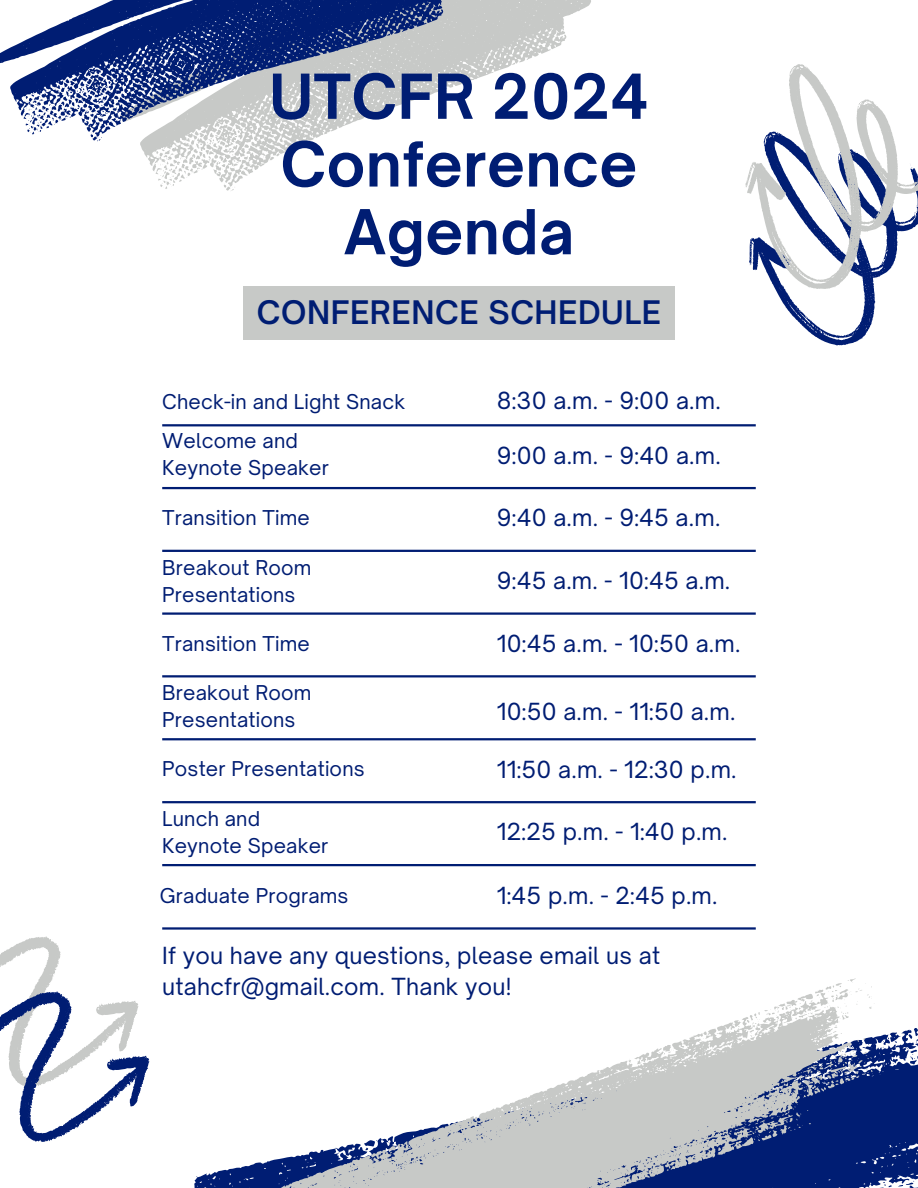
<style>
.page{position:relative;width:918px;height:1188px;background:#fff}
.page>*{position:absolute;margin:0;border:0;box-sizing:border-box;transform-origin:0 0}
.t1{font:700 59.25px/67.8px "Open Sauce One";letter-spacing:.01em;color:#001d73;text-align:center}
.t2{font:600 31.05px "Open Sauce One";letter-spacing:.02em;color:#001d73}
.t3{font:22.5px/30.8px "Open Sauce One";letter-spacing:.01em;color:#001d73}
.t4{font:19.65px "Open Sauce One";letter-spacing:.01em;color:#001d73}
.t5{font:19.5px/27px "Open Sauce One";letter-spacing:.01em;color:#001d73}
</style>
<div class="page">
<svg style="left:783px;top:304px;width:92px;height:42px"></svg>
<svg style="left:745px;top:64px;width:173px;height:240px"></svg>
<svg style="left:149px;top:0;width:442px;height:191px"></svg>
<div style="left:243px;top:286px;width:432px;height:53px;background:#c7c9c7"></div>
<hr style="left:162px;top:424px;width:594px;height:2px;background:#001d73">
<hr style="left:162px;top:487px;width:594px;height:2px;background:#001d73">
<hr style="left:162px;top:550px;width:594px;height:2px;background:#001d73">
<hr style="left:162px;top:612px;width:594px;height:3px;background:#001d73">
<hr style="left:162px;top:675px;width:594px;height:2px;background:#001d73">
<hr style="left:162px;top:738px;width:594px;height:2px;background:#001d73">
<hr style="left:162px;top:801px;width:594px;height:2px;background:#001d73">
<hr style="left:162px;top:864px;width:594px;height:2px;background:#001d73">
<svg style="left:194px;top:1028px;width:724px;height:160px"></svg>
<svg style="left:269px;top:978px;width:639px;height:210px"></svg>
<svg style="left:0;top:0;width:559px;height:162px"></svg>
<svg style="left:0;top:936px;width:150px;height:206px"></svg>
<hr style="left:162px;top:927px;width:594px;height:3px;background:#001d73">
<p class="t1" style="left:269px;top:62px;width:381px">UTCFR 2024<br>Conference<br>Agenda</p>
<h2 class="t2" style="left:257px;top:293px;width:406px">CONFERENCE SCHEDULE</h2>
<p class="t5" style="left:162px;top:388px;width:245px">Check-in and Light Snack</p>
<p class="t3" style="left:497px;top:385px;width:225px">8:30 a.m. - 9:00 a.m.</p>
<p class="t4" style="left:162px;top:429px;width:137px">Welcome and</p>
<h1 class="t4" style="left:162px;top:456px;width:168px">Keynote Speaker</h1>
<p class="t3" style="left:497px;top:440px;width:225px">9:00 a.m. - 9:40 a.m.</p>
<h3 class="t5" style="left:162px;top:504px;width:149px">Transition Time</h3>
<p class="t3" style="left:497px;top:502px;width:225px">9:40 a.m. - 9:45 a.m.</p>
<p class="t5" style="left:162px;top:554px;width:151px">Breakout Room<br>Presentations</p>
<h3 class="t3" style="left:497px;top:565px;width:235px">9:45 a.m. - 10:45 a.m.</h3>
<p class="t5" style="left:162px;top:630px;width:149px">Transition Time</p>
<h3 class="t3" style="left:497px;top:628px;width:245px">10:45 a.m. - 10:50 a.m.</h3>
<h3 class="t5" style="left:162px;top:679px;width:151px">Breakout Room<br>Presentations</h3>
<p class="t3" style="left:497px;top:696px;width:240px">10:50 a.m. - 11:50 a.m.</p>
<h3 class="t5" style="left:162px;top:755px;width:204px">Poster Presentations</h3>
<p class="t3" style="left:497px;top:754px;width:241px">11:50 a.m. - 12:30 p.m.</p>
<h3 class="t5" style="left:162px;top:805px;width:99px">Lunch and</h3>
<p class="t5" style="left:162px;top:832px;width:168px">Keynote Speaker</p>
<h3 class="t3" style="left:497px;top:816px;width:232px">12:25 p.m. - 1:40 p.m.</h3>
<p class="t5" style="left:160px;top:882px;width:190px">Graduate Programs</p>
<p class="t3" style="left:497px;top:880px;width:222px">1:45 p.m. - 2:45 p.m.</p>
<p class="t3" style="left:162px;top:940px;width:499px">If you have any questions, please email us at utahcfr@gmail.com. Thank you!</p>
</div>
